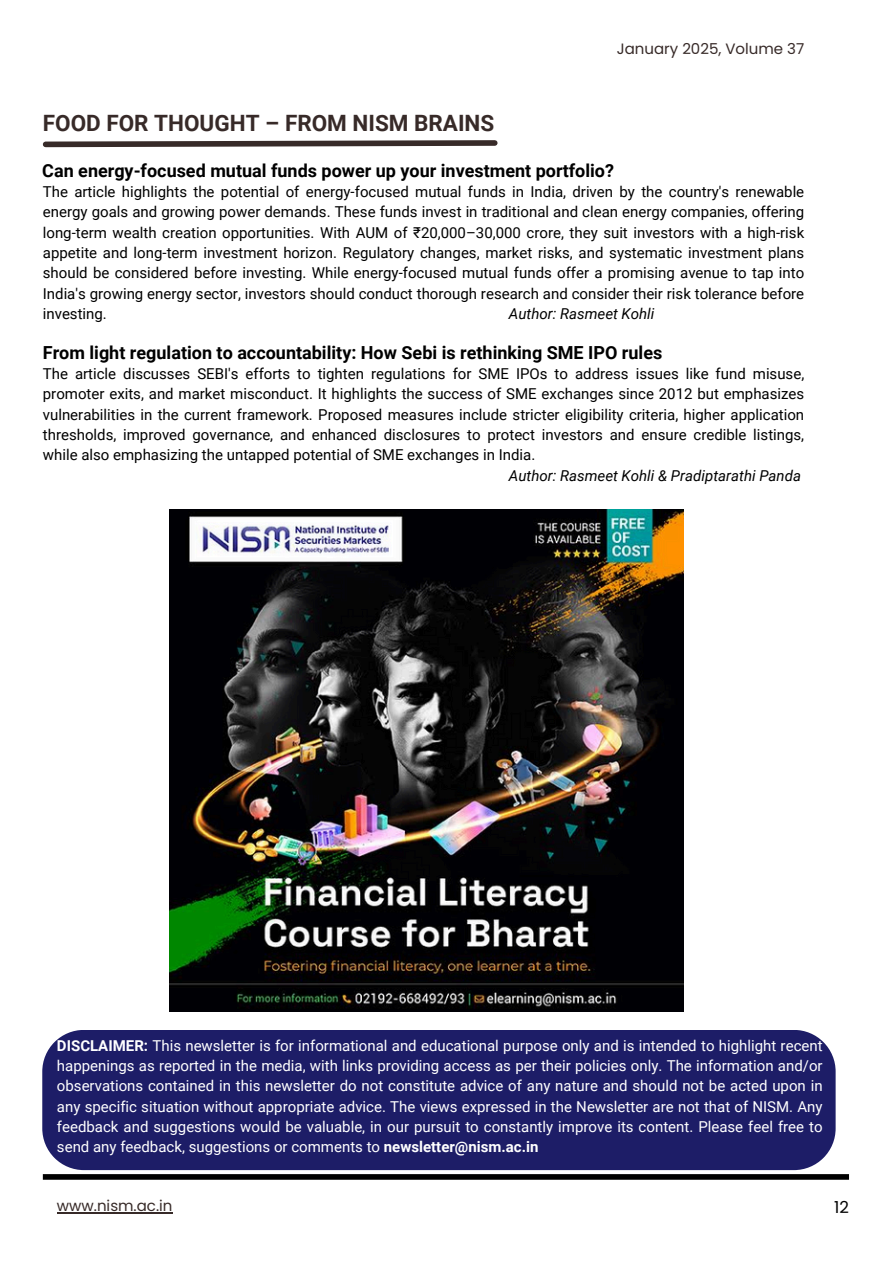
<style>
.page{position:relative;width:894px;height:1264px;background:#fff}
.page>*{position:absolute;margin:0;border:0;box-sizing:border-box;transform-origin:0 0}
.t1{font:700 22.5px "Roboto";color:#372a28}
.t2{font:700 18px "Roboto";color:#000}
.t3{font:16.5px "Poppins";color:#000}
.t4{font:15px/20.2px "Roboto";color:#000;text-align:justify}
.t5{font:15px/20.2px "Roboto";color:#fff;text-align:justify}
.t6{font:italic 15px "Roboto";color:#000}
.t7{font:15px "Poppins";color:#372a28}
.s1{font-weight:700}
</style>
<div class="page">
<div style="left:43px;top:1174px;width:805px;height:5px;background:#000"></div>
<svg style="left:42px;top:140px;width:456px;height:8px"></svg>
<div style="left:42px;top:1030px;width:793px;height:140px;background:#1d1d67"></div>
<img style="left:170px;top:509px;width:513px;height:502px">
<hr style="left:57px;top:1212px;width:115px;height:1px;background:#372a28">
<h1 class="t7" style="left:616px;top:38px;width:189px">January 2025, Volume 37</h1>
<p class="t1" style="left:43px;top:111px;width:453px">FOOD FOR THOUGHT – FROM NISM BRAINS</p>
<p class="t2" style="left:42px;top:160px;width:573px">Can energy-focused mutual funds power up your investment portfolio?</p>
<h2 class="t4" style="left:43px;top:182px;width:762px">The article highlights the potential of energy-focused mutual funds in India, driven by the country's renewable energy goals and growing power demands. These funds invest in traditional and clean energy companies, offering long-term wealth creation opportunities. With AUM of ₹20,000–30,000 crore, they suit investors with a high-risk appetite and long-term investment horizon. Regulatory changes, market risks, and systematic investment plans should be considered before investing. While energy-focused mutual funds offer a promising avenue to tap into India's growing energy sector, investors should conduct thorough research and consider their risk tolerance before investing.</h2>
<p class="t6" style="left:508px;top:305px;width:147px">Author: Rasmeet Kohli</p>
<p class="t2" style="left:43px;top:342px;width:621px">From light regulation to accountability: How Sebi is rethinking SME IPO rules</p>
<p class="t4" style="left:43px;top:364px;width:762px">The article discusses SEBI's efforts to tighten regulations for SME IPOs to address issues like fund misuse, promoter exits, and market misconduct. It highlights the success of SME exchanges since 2012 but emphasizes vulnerabilities in the current framework. Proposed measures include stricter eligibility criteria, higher application thresholds, improved governance, and enhanced disclosures to protect investors and ensure credible listings, while also emphasizing the untapped potential of SME exchanges in India.</p>
<p class="t6" style="left:508px;top:467px;width:293px">Author: Rasmeet Kohli &amp; Pradiptarathi Panda</p>
<p class="t5" style="left:57px;top:1035px;width:767px"><span class="s1">DISCLAIMER:</span> This newsletter is for informational and educational purpose only and is intended to highlight recent happenings as reported in the media, with links providing access as per their policies only. The information and/or observations contained in this newsletter do not constitute advice of any nature and should not be acted upon in any specific situation without appropriate advice. The views expressed in the Newsletter are not that of NISM. Any feedback and suggestions would be valuable, in our pursuit to constantly improve its content. Please feel free to send any feedback, suggestions or comments to <span class="s1">newsletter@nism.ac.in</span></p>
<h2 class="t7" style="left:57px;top:1195px;width:117px">www.nism.ac.in</h2>
<p class="t3" style="left:834px;top:1196px;width:16px">12</p>
</div>
